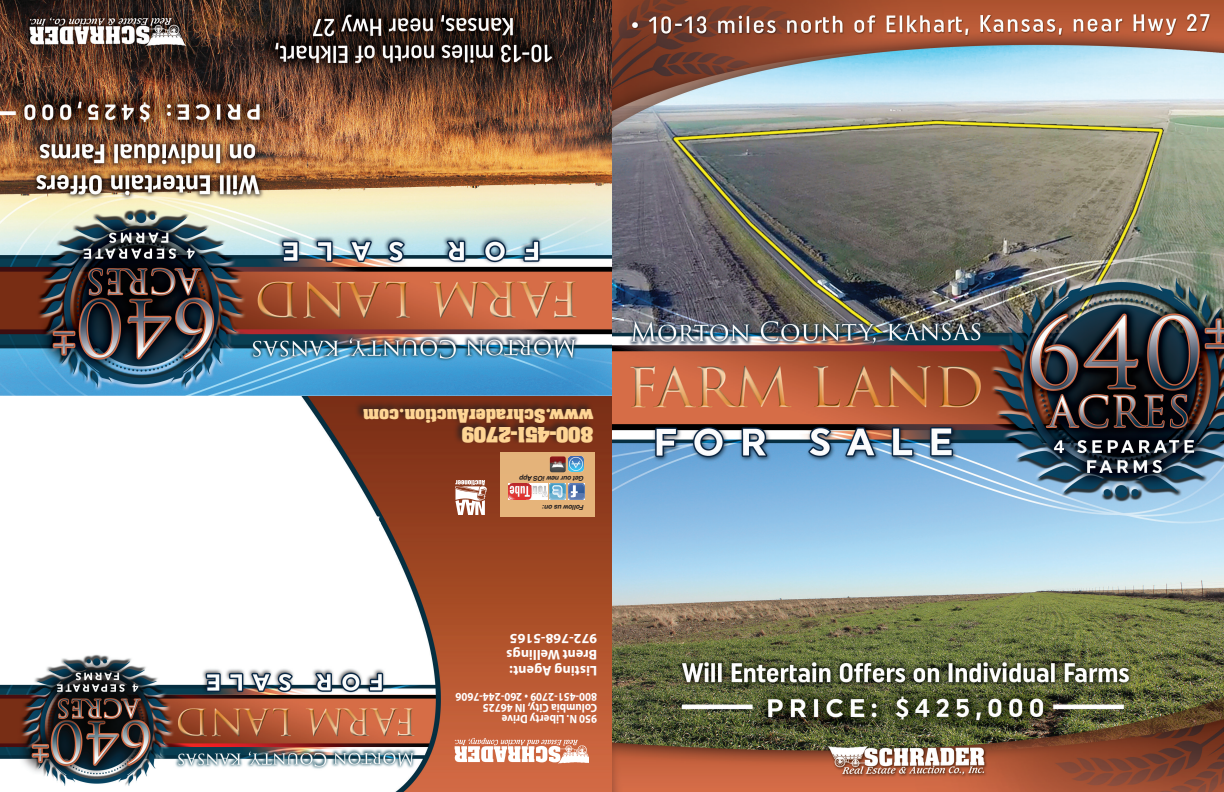
<style>
.page{position:relative;width:1224px;height:792px;background:#fff}
.page>*{position:absolute;margin:0;border:0;box-sizing:border-box;transform-origin:0 0}
.t1{font:700 18px "Aachen";color:#fed594}
.t2{font:700 16px "Aachen";color:#fed594}
.t3{font:700 14px/16px "Myriad Pro";letter-spacing:.005em;color:#fff}
.t4{font:700 12px/11px "Myriad Pro";color:#fff;scale:.9 1}
.t5{font:italic 700 6.8px "Helvetica";letter-spacing:-.025em;color:#231f20}
</style>
<div class="page">
<img style="left:0;top:0;width:1224px;height:792px">
<img style="left:356px;top:550px;width:24px;height:31px">
<div style="left:500px;top:452px;width:95px;height:65px;background:#e5b37a"></div>
<img style="left:568px;top:486px;width:16px;height:13px">
<svg style="left:568px;top:484px;width:16px;height:2px"></svg>
<img style="left:550px;top:484px;width:16px;height:15px">
<img style="left:508px;top:484px;width:40px;height:15px">
<img style="left:569px;top:457px;width:15px;height:15px">
<img style="left:550px;top:456px;width:16px;height:16px">
<img style="left:357px;top:517px;width:24px;height:25px">
<div style="left:355px;top:400px;width:239px;height:45px;background:#231f20;opacity:.75"></div>
<img style="left:454px;top:735px;width:135px;height:29px">
<img style="left:456px;top:481px;width:31px;height:34px">
<h2 class="t2" style="left:594px;top:427px;width:232px;rotate:-180deg">www.SchraderAuction.com</h2>
<h1 class="t1" style="left:594px;top:447px;width:133px;rotate:-180deg">800-451-2709</h1>
<p class="t5" style="left:584px;top:484px;width:66px;rotate:-180deg">Get our new iOS App</p>
<p class="t5" style="left:584px;top:513px;width:43px;rotate:-180deg">Follow us on:</p>
<p class="t3" style="left:597px;top:679px;width:92px;rotate:-180deg">Listing Agent:<br>Brent Wellings<br>972-768-5165</p>
<p class="t4" style="left:597px;top:725px;width:159px;rotate:-180deg">950 N. Liberty Drive<br>Columbia City, IN 46725<br>800-451-2709 • 260-244-7606</p>
</div>
